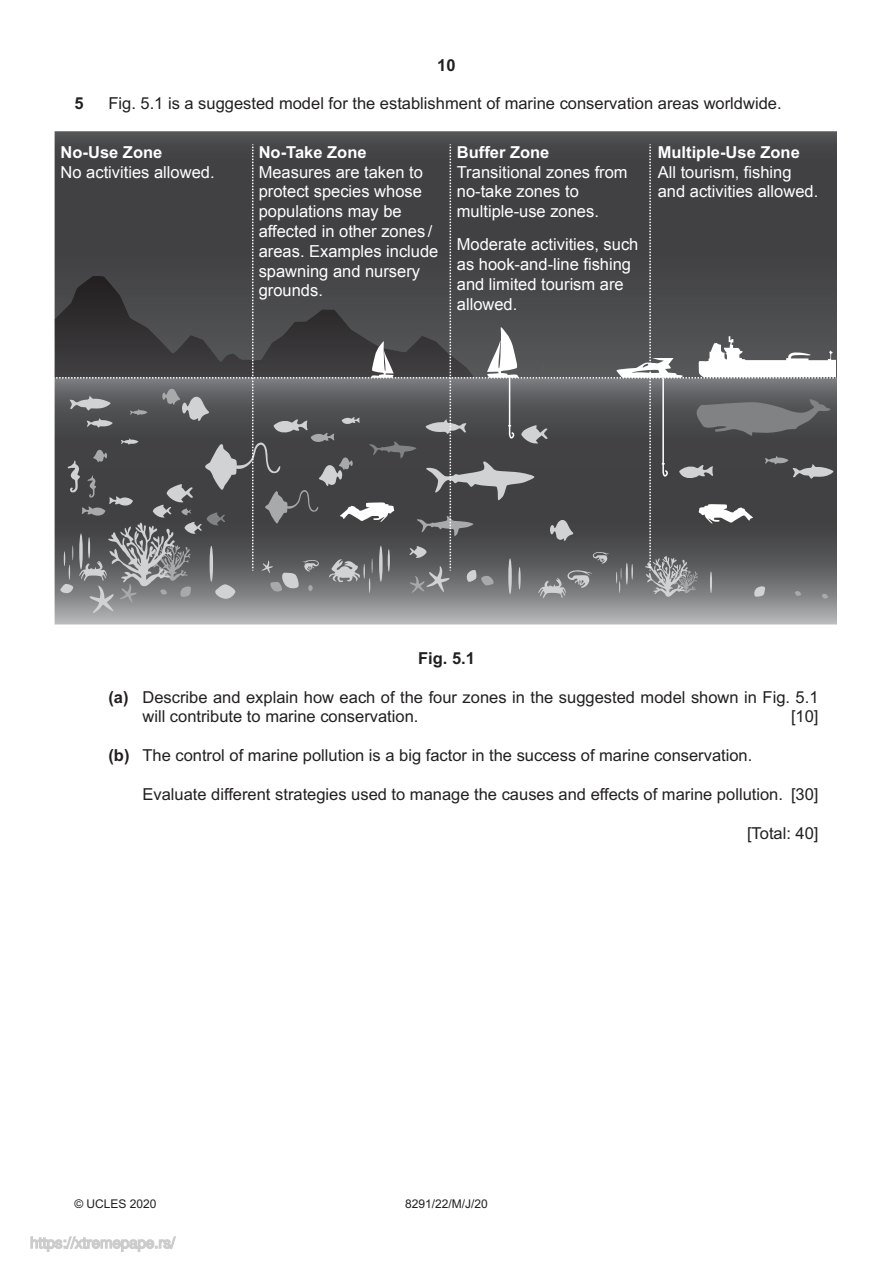
<style>
.page{position:relative;width:893px;height:1263px;background:#fff}
.page>*{position:absolute;margin:0;border:0;box-sizing:border-box;transform-origin:0 0}
.t1{font:16.5px/19.5px "Arial";color:#221f1f}
.t2{font:16.5px/19.8px "Arial";color:#fff}
.t3{font:700 16.5px "Arial";color:#fff}
.t4{font:700 16.5px "Arial";color:#221f1f}
.t5{font:12px "Arial";color:#221f1f}
.s1{font-weight:700}
</style>
<div class="page">
<img style="left:55px;top:132px;width:781px;height:492px">
<svg style="left:54px;top:144px;width:782px;height:469px;background:#555557"></svg>
<svg style="left:30px;top:1236px;width:146px;height:16px"></svg>
<p class="t4" style="left:437px;top:59px;width:20px">10</p>
<p class="t4" style="left:74px;top:97px;width:11px">5</p>
<p class="t1" style="left:108px;top:95px;width:675px">Fig. 5.1 is a suggested model for the establishment of marine conservation areas worldwide.</p>
<p class="t3" style="left:61px;top:146px;width:103px">No-Use Zone</p>
<p class="t2" style="left:61px;top:163px;width:156px">No activities allowed.</p>
<p class="t3" style="left:457px;top:146px;width:94px">Buffer Zone</p>
<p class="t2" style="left:457px;top:163px;width:172px">Transitional zones from no-take zones to multiple-use zones.</p>
<p class="t2" style="left:457px;top:236px;width:183px">Moderate activities, such as hook-and-line fishing and limited tourism are allowed.</p>
<p class="t3" style="left:259px;top:146px;width:109px">No-Take Zone</p>
<p class="t2" style="left:259px;top:163px;width:181px">Measures are taken to protect species whose populations may be affected in other zones / areas. Examples include spawning and nursery grounds.</p>
<p class="t3" style="left:658px;top:146px;width:144px">Multiple-Use Zone</p>
<p class="t2" style="left:658px;top:163px;width:162px">All tourism, fishing and activities allowed.</p>
<p class="t4" style="left:418px;top:652px;width:58px">Fig. 5.1</p>
<p class="t1" style="left:142px;top:689px;width:678px;text-indent:-34px"><span class="s1">(a)</span> Describe and explain how each of the four zones in the suggested model shown in Fig. 5.1 will contribute to marine conservation.</p>
<p class="t1" style="left:791px;top:708px;width:29px">[10]</p>
<p class="t1" style="left:108px;top:747px;width:645px"><span class="s1">(b)</span> The control of marine pollution is a big factor in the success of marine conservation.</p>
<p class="t1" style="left:142px;top:786px;width:678px">Evaluate different strategies used to manage the causes and effects of marine pollution. [30]</p>
<p class="t1" style="left:747px;top:825px;width:73px">[Total: 40]</p>
<p class="t5" style="left:74px;top:1196px;width:84px">© UCLES 2020</p>
<p class="t5" style="left:405px;top:1196px;width:84px">8291/22/M/J/20</p>
</div>
